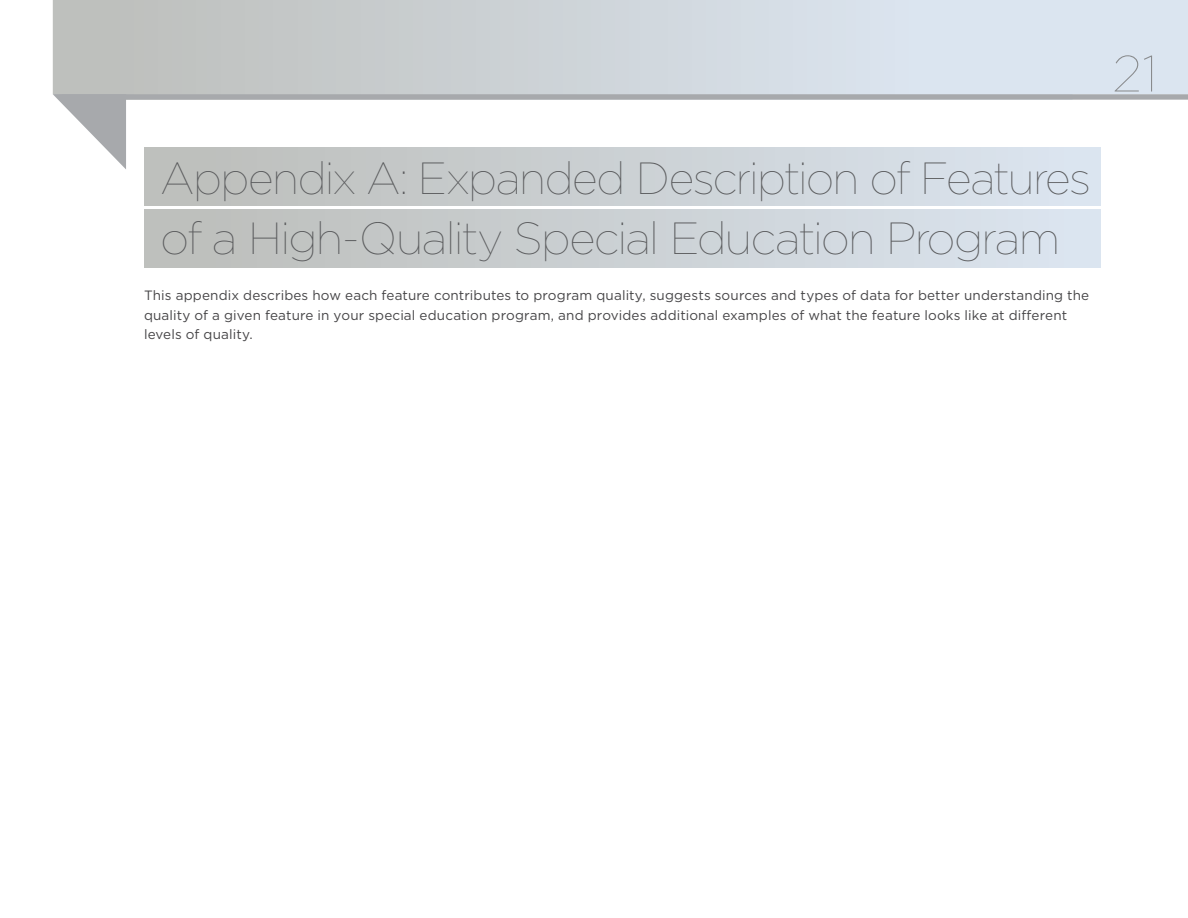
<style>
.page{position:relative;width:1188px;height:918px;background:#fff}
.page>*{position:absolute;margin:0;border:0;box-sizing:border-box;transform-origin:0 0}
.t1{font:100 51px "Gotham";color:#888a8c}
.t2{font:100 45px/60px "Gotham";letter-spacing:-.035em;color:#58595b}
.Body{font:13.5px/19.5px "Gotham";letter-spacing:.01em;color:#464547}
</style>
<div class="page">
<svg style="left:53px;top:0;width:1135px;height:94px"></svg>
<svg style="left:53px;top:94px;width:1135px;height:75px"></svg>
<div style="left:144px;top:147px;width:957px;height:59px;background:linear-gradient(to right,#bcbdb9,#dce5f0)"></div>
<div style="left:144px;top:209px;width:957px;height:59px;background:linear-gradient(to right,#bcbdb9,#dce5f0)"></div>
<h1 class="t1" style="left:1113px;top:42px;width:47px">21</h1>
<h1 class="t2" style="left:160px;top:146px;width:932px">Appendix A: Expanded Description of Features of a High-Quality Special Education Program</h1>
<p class="Body" style="left:144px;top:285px;width:947px">This appendix describes how each feature contributes to program quality, suggests sources and types of data for better understanding the quality of a given feature in your special education program, and provides additional examples of what the feature looks like at different levels of quality.</p>
</div>
